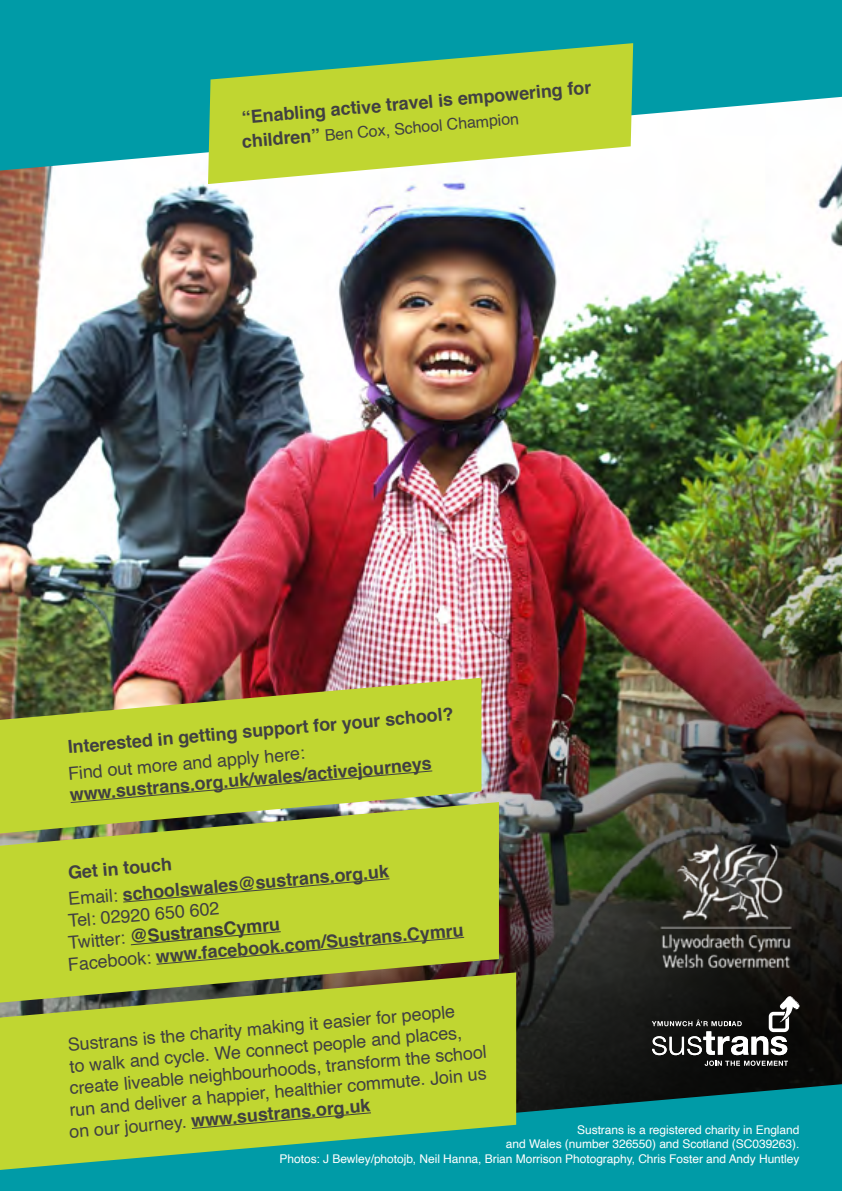
<style>
.page{position:relative;width:842px;height:1191px;background:#fff}
.page>*{position:absolute;margin:0;border:0;box-sizing:border-box;transform-origin:0 0}
.t1{font:18px/21.6px "Helvetica";color:#414042}
.t2{font:700 18px/26.2px "Helvetica";color:#414042}
.t3{font:16px "Helvetica";color:#414042}
.t4{font:12px/14.4px "Helvetica";letter-spacing:-.005em;color:#fff;text-align:right}
.s1{font-weight:700;font-size:18px}
.s2{font-weight:400}
.s3{font-weight:700;color:#3c3c3b}
.s4{font-weight:700}
</style>
<div class="page">
<img style="left:0;top:170px;width:842px;height:247px">
<img style="left:0;top:417px;width:842px;height:667px">
<img style="left:618px;top:833px;width:215px;height:143px">
<svg style="left:0;top:0;width:842px;height:170px;fill:#009ba7"></svg>
<svg style="left:0;top:1084px;width:842px;height:107px;background:#018c97"></svg>
<svg style="left:652px;top:996px;width:147px;height:69px;background:#3e3e3d"></svg>
<img style="left:0;top:678px;width:481px;height:124px">
<svg style="left:0;top:802px;width:499px;height:170px;background:#b8cb35"></svg>
<svg style="left:0;top:972px;width:516px;height:198px;background:#a1c540"></svg>
<svg style="left:70px;top:770px;width:363px;height:33px;background:#bacf34"></svg>
<svg style="left:122px;top:877px;width:268px;height:26px;background:#bbd031"></svg>
<svg style="left:130px;top:930px;width:335px;height:35px;background:#bacf31"></svg>
<svg style="left:191px;top:1111px;width:181px;height:18px;background:#b8cd31"></svg>
<svg style="left:208px;top:43px;width:425px;height:141px;background:#aed35c"></svg>
<p class="t2" style="left:241px;top:105px;width:352px;rotate:-5deg">“Enabling active travel is empowering for</p>
<p class="t3" style="left:241px;top:130px;width:279px;rotate:-5deg"><span class="s1">children”</span> Ben Cox, School Champion</p>
<p class="t2" style="left:67px;top:734px;width:389px;rotate:-5deg">Interested in getting support for your school?</p>
<p class="t1" style="left:67px;top:763px;width:239px;rotate:-5deg">Find out more and apply here:</p>
<p class="t2" style="left:69px;top:782px;width:364px;rotate:-5deg">www.sustrans.org.uk/wales/activejourneys</p>
<p class="t2" style="left:65px;top:860px;width:323px;rotate:-5deg">Get in touch<br><span class="s2">Email:</span> schoolswales@sustrans.org.uk</p>
<p class="t1" style="left:63px;top:911px;width:398px;rotate:-5deg">Tel: 02920 650 602<br>Twitter: <span class="s3">@SustransCymru<br></span>Facebook: <span class="s4">www.facebook.com/Sustrans.Cymru</span></p>
<p class="t1" style="left:67px;top:1034px;width:390px;rotate:-5deg">Sustrans is the charity making it easier for people</p>
<p class="t1" style="left:69px;top:1056px;width:395px;rotate:-5deg">to walk and cycle. We connect people and places,</p>
<p class="t1" style="left:69px;top:1077px;width:420px;rotate:-5deg">create liveable neighbourhoods, transform the school</p>
<p class="t1" style="left:69px;top:1099px;width:420px;rotate:-5deg">run and deliver a happier, healthier commute. Join us</p>
<p class="t2" style="left:68px;top:1118px;width:304px;rotate:-5deg"><span class="s2">on our journey.</span> www.sustrans.org.uk</p>
<p class="t4" style="left:280px;top:1122px;width:521px">Sustrans is a registered charity in England<br>and Wales (number 326550) and Scotland (SC039263).<br>Photos: J Bewley/photojb, Neil Hanna, Brian Morrison Photography, Chris Foster and Andy Huntley</p>
</div>
